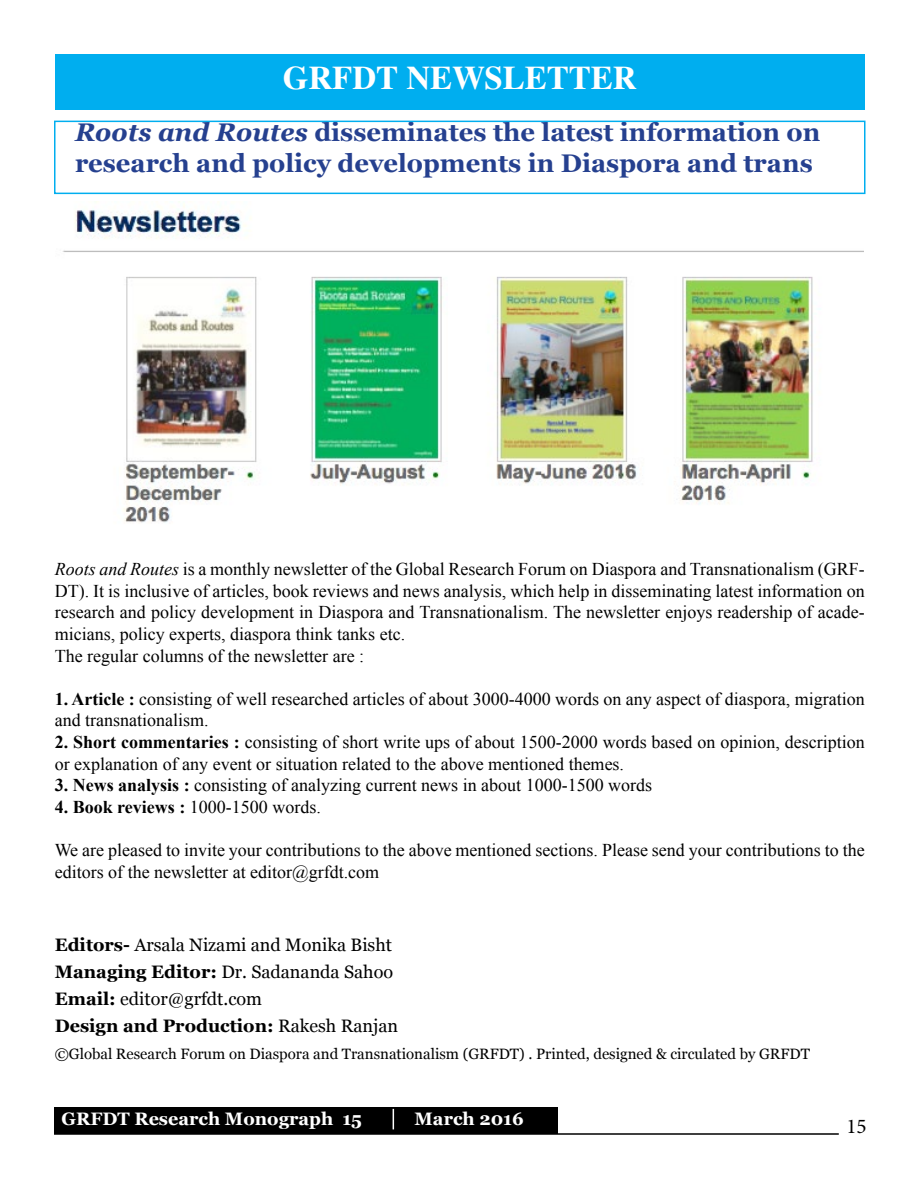
<style>
.page{position:relative;width:918px;height:1188px;background:#fff}
.page>*{position:absolute;margin:0;border:0;box-sizing:border-box;transform-origin:0 0}
.t1{font:700 33px "STIX General";color:#fff}
.t2{font:700 25.5px/30.6px "Georgia";color:#25408f}
.t3{font:21px "Minion Pro";color:#000}
.t4{font:18px/21.6px "Times New Roman";color:#000}
.t5{font:18px/27px "Georgia";color:#000}
.t6{font:700 18px "Georgia";color:#fff}
.t7{font:15px "Georgia";color:#000}
.s1{font-style:italic}
.s2{font-weight:700}
</style>
<div class="page">
<hr style="left:54px;top:1133px;width:785px;height:2px;background:#000">
<div style="left:54px;top:1107px;width:504px;height:27px;background:#000"></div>
<svg style="left:393px;top:1109px;width:1px;height:20px"></svg>
<div style="left:55px;top:54px;width:810px;height:56px;background:#00aeef"></div>
<div style="left:54px;top:121px;width:812px;height:73px;border:2px solid #00aeef"></div>
<img style="left:62px;top:204px;width:802px;height:319px">
<h1 class="t1" style="left:283px;top:54px;width:355px">GRFDT NEWSLETTER</h1>
<h2 class="t2" style="left:75px;top:116px;width:747px"><span class="s1">Roots and Routes</span> disseminates the latest information on research and policy developments in Diaspora and trans</h2>
<p class="t4" style="left:55px;top:558px;width:811px"><span class="s1">Roots and Routes</span> is a monthly newsletter of the Global Research Forum on Diaspora and Transnationalism (GRF-DT). It is inclusive of articles, book reviews and news analysis, which help in disseminating latest information on research and policy development in Diaspora and Transnationalism. The newsletter enjoys readership of acade&shy;micians, policy experts, diaspora think tanks etc.<br>The regular columns of the newsletter are :</p>
<p class="t4" style="left:55px;top:688px;width:812px"><span class="s2">1. Article :</span> consisting of well researched articles of about 3000-4000 words on any aspect of diaspora, migration and transnationalism.</p>
<p class="t4" style="left:55px;top:731px;width:811px"><span class="s2">2. Short commentaries :</span> consisting of short write ups of about 1500-2000 words based on opinion, description or explanation of any event or situation related to the above mentioned themes.</p>
<p class="t4" style="left:55px;top:774px;width:599px"><span class="s2">3. News analysis :</span> consisting of analyzing current news in about 1000-1500 words</p>
<p class="t4" style="left:55px;top:796px;width:268px"><span class="s2">4. Book reviews :</span> 1000-1500 words.</p>
<p class="t4" style="left:55px;top:839px;width:811px">We are pleased to invite your contributions to the above mentioned sections. Please send your contributions to the editors of the newsletter at editor@grfdt.com</p>
<p class="t5" style="left:55px;top:930px;width:345px"><span class="s2">Editors-</span> Arsala Nizami and Monika Bisht <span class="s2">Managing Editor:</span> Dr. Sadananda Sahoo <span class="s2">Email:</span> editor@grfdt.com<br><span class="s2">Design and Production:</span> Rakesh Ranjan</p>
<p class="t7" style="left:55px;top:1042px;width:757px">©Global Research Forum on Diaspora and Transnationalism (GRFDT) . Printed, designed &amp; circulated by GRFDT</p>
<p class="t6" style="left:62px;top:1105px;width:302px">GRFDT Research Monograph 15</p>
<p class="t6" style="left:415px;top:1105px;width:111px">March 2016</p>
<p class="t3" style="left:846px;top:1112px;width:22px">15</p>
</div>
